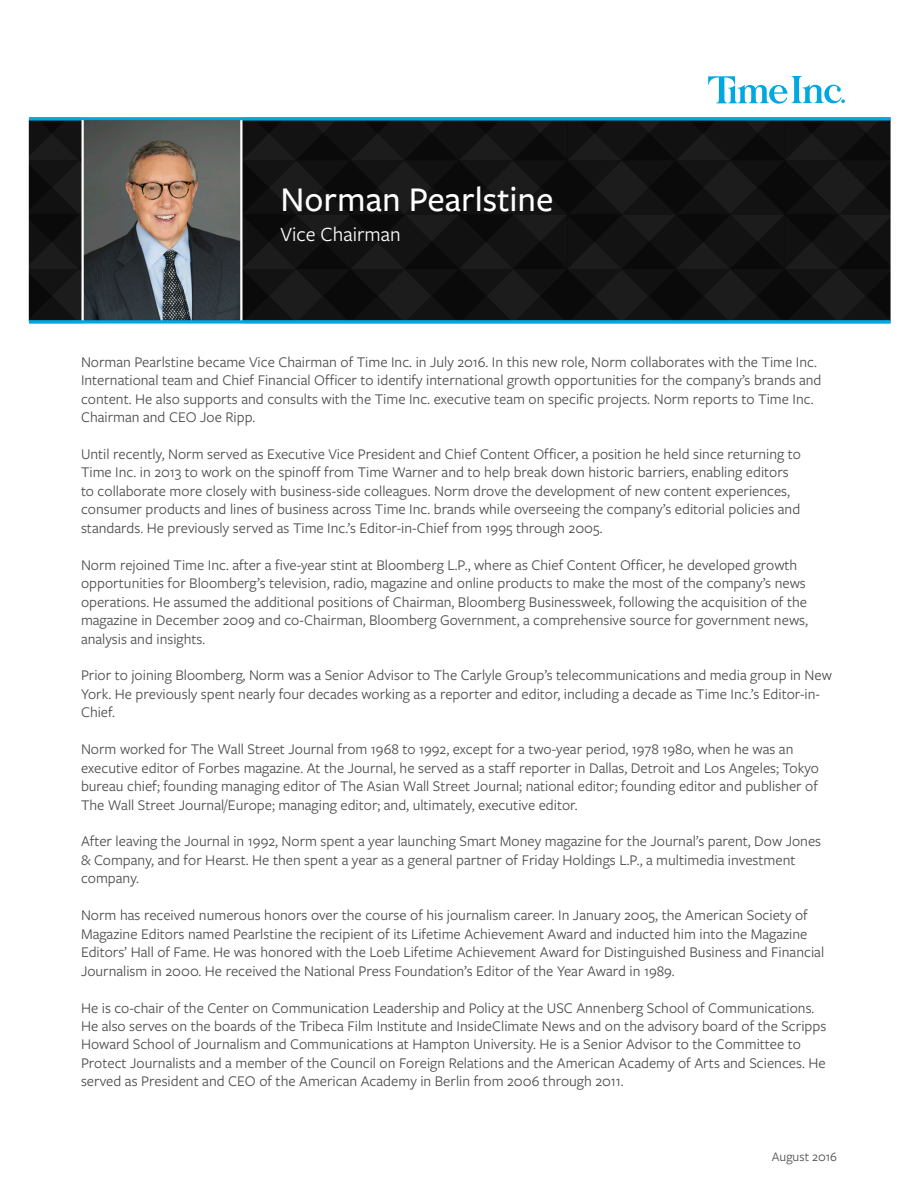
<style>
.page{position:relative;width:918px;height:1188px;background:#fff}
.page>*{position:absolute;margin:0;border:0;box-sizing:border-box;transform-origin:0 0}
.t1{font:500 36px "Freight Sans Pro";color:#fff}
.t2{font:21px "Freight Sans Pro";color:#fff}
.t3{font:15.3px/18.5px "Freight Sans Pro";color:#4b4c4d}
.t4{font:13.5px "Freight Sans Pro";color:#4b4c4d}
</style>
<div class="page">
<svg style="left:708px;top:76px;width:137px;height:28px"></svg>
<svg style="left:30px;top:120px;width:860px;height:200px;background:#121213"></svg>
<hr style="left:29px;top:321px;width:862px;height:3px;background:#00a7e1">
<img style="left:85px;top:120px;width:154px;height:200px">
<div style="left:82px;top:117px;width:160px;height:206px;border:2px solid #fff"></div>
<hr style="left:29px;top:117px;width:862px;height:3px;background:#00a7e1">
<hr style="left:29px;top:320px;width:862px;height:3px;background:#00a7e1">
<p class="t1" style="left:280px;top:175px;width:275px">Norman Pearlstine</p>
<p class="t2" style="left:280px;top:220px;width:122px">Vice Chairman</p>
<p class="t3" style="left:81px;top:352px;width:742px">Norman Pearlstine became Vice Chairman of Time Inc. in July 2016. In this new role, Norm collaborates with the Time Inc.<br>International team and Chief Financial Officer to identify international growth opportunities for the company’s brands and content. He also supports and consults with the Time Inc. executive team on specific projects. Norm reports to Time Inc.<br>Chairman and CEO Joe Ripp.</p>
<p class="t3" style="left:81px;top:444px;width:722px">Until recently, Norm served as Executive Vice President and Chief Content Officer, a position he held since returning to Time Inc. in 2013 to work on the spinoff from Time Warner and to help break down historic barriers, enabling editors to collaborate more closely with business-side colleagues. Norm drove the development of new content experiences, consumer products and lines of business across Time Inc. brands while overseeing the company’s editorial policies and standards. He previously served as Time Inc.’s Editor-in-Chief from 1995 through 2005.</p>
<p class="t3" style="left:81px;top:555px;width:729px">Norm rejoined Time Inc. after a five-year stint at Bloomberg L.P., where as Chief Content Officer, he developed growth opportunities for Bloomberg’s television, radio, magazine and online products to make the most of the company’s news operations. He assumed the additional positions of Chairman, Bloomberg Businessweek, following the acquisition of the magazine in December 2009 and co-Chairman, Bloomberg Government, a comprehensive source for government news, analysis and insights.</p>
<p class="t3" style="left:81px;top:666px;width:753px">Prior to joining Bloomberg, Norm was a Senior Advisor to The Carlyle Group’s telecommunications and media group in New<br>York. He previously spent nearly four decades working as a reporter and editor, including a decade as Time Inc.’s Editor-in-<br>Chief.</p>
<p class="t3" style="left:81px;top:739px;width:740px">Norm worked for The Wall Street Journal from 1968 to 1992, except for a two-year period, 1978 1980, when he was an executive editor of Forbes magazine. At the Journal, he served as a staff reporter in Dallas, Detroit and Los Angeles; Tokyo bureau chief; founding managing editor of The Asian Wall Street Journal; national editor; founding editor and publisher of The Wall Street Journal/Europe; managing editor; and, ultimately, executive editor.</p>
<p class="t3" style="left:81px;top:832px;width:742px">After leaving the Journal in 1992, Norm spent a year launching Smart Money magazine for the Journal’s parent, Dow Jones &amp; Company, and for Hearst. He then spent a year as a general partner of Friday Holdings L.P., a multimedia investment company.</p>
<p class="t3" style="left:81px;top:905px;width:745px">Norm has received numerous honors over the course of his journalism career. In January 2005, the American Society of Magazine Editors named Pearlstine the recipient of its Lifetime Achievement Award and inducted him into the Magazine Editors’ Hall of Fame. He was honored with the Loeb Lifetime Achievement Award for Distinguished Business and Financial Journalism in 2000. He received the National Press Foundation’s Editor of the Year Award in 1989.</p>
<p class="t3" style="left:81px;top:998px;width:747px">He is co-chair of the Center on Communication Leadership and Policy at the USC Annenberg School of Communications.<br>He also serves on the boards of the Tribeca Film Institute and InsideClimate News and on the advisory board of the Scripps Howard School of Journalism and Communications at Hampton University. He is a Senior Advisor to the Committee to Protect Journalists and a member of the Council on Foreign Relations and the American Academy of Arts and Sciences. He served as President and CEO of the American Academy in Berlin from 2006 through 2011.</p>
<p class="t4" style="left:772px;top:1148px;width:67px">August 2016</p>
</div>
